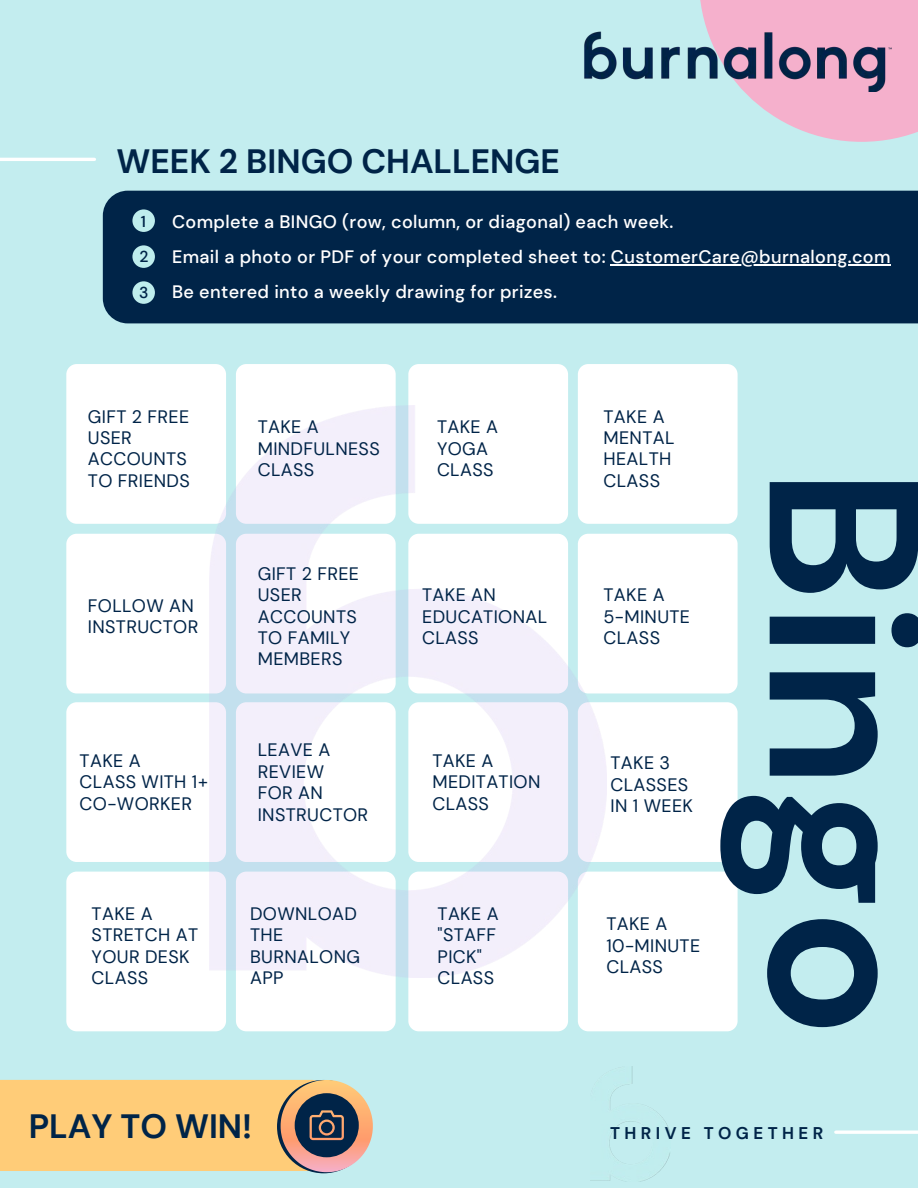
<style>
.page{position:relative;width:918px;height:1188px;background:#c3edef}
.page>*{position:absolute;margin:0;border:0;box-sizing:border-box;transform-origin:0 0}
.t1{font:700 212.55px "DM Sans";color:#002448}
.t2{font:700 33.75px "DM Sans";color:#002448}
.t3{font:18px/21.3px "DM Sans";letter-spacing:.02em;color:#002448}
.t4{font:500 18px/34.8px "DM Sans";letter-spacing:.02em;color:#fff}
.t5{font:700 16.95px "DM Sans";letter-spacing:.26em;color:#002448}
.t6{font:500 15.75px "DM Sans";color:#002448}
</style>
<div class="page">
<svg style="left:700px;top:0;width:218px;height:142px"></svg>
<img style="left:584px;top:31px;width:311px;height:61px">
<div style="left:66px;top:364px;width:160px;height:160px;background:#fff;border-radius:10px"></div>
<div style="left:66px;top:534px;width:160px;height:159px;background:#fff;border-radius:10px"></div>
<div style="left:66px;top:702px;width:160px;height:160px;background:#fff;border-radius:10px"></div>
<div style="left:66px;top:872px;width:160px;height:159px;background:#fff;border-radius:10px"></div>
<div style="left:236px;top:364px;width:160px;height:160px;background:#fff;border-radius:10px"></div>
<div style="left:236px;top:872px;width:160px;height:159px;background:#fff;border-radius:10px"></div>
<div style="left:408px;top:364px;width:160px;height:160px;background:#fff;border-radius:10px"></div>
<div style="left:408px;top:872px;width:160px;height:159px;background:#fff;border-radius:10px"></div>
<div style="left:578px;top:364px;width:160px;height:160px;background:#fff;border-radius:10px"></div>
<div style="left:578px;top:534px;width:160px;height:159px;background:#fff;border-radius:10px"></div>
<div style="left:578px;top:702px;width:160px;height:160px;background:#fff;border-radius:10px"></div>
<div style="left:578px;top:872px;width:160px;height:159px;background:#fff;border-radius:10px"></div>
<img style="left:209px;top:406px;width:397px;height:571px">
<svg style="left:0;top:1080px;width:373px;height:92px;background:#e5ba78"></svg>
<div style="left:321px;top:1122px;width:11px;height:11px;background:#002448;border-radius:50%"></div>
<svg style="left:836px;top:1130px;width:82px;height:4px"></svg>
<img style="left:590px;top:1066px;width:80px;height:115px">
<hr style="left:0;top:158px;width:94px;height:3px;background:#fff">
<div style="left:103px;top:191px;width:815px;height:132px;background:#002448"></div>
<div style="left:132px;top:209px;width:23px;height:23px;background:#beeded;border-radius:50%"></div>
<div style="left:132px;top:245px;width:23px;height:23px;background:#beeded;border-radius:50%"></div>
<div style="left:132px;top:281px;width:23px;height:23px;background:#beeded;border-radius:50%"></div>
<hr style="left:611px;top:265px;width:280px;height:1px;background:#fff">
<h2 class="t2" style="left:116px;top:140px;width:445px">WEEK 2 BINGO CHALLENGE</h2>
<p class="t6" style="left:141px;top:211px;width:7px">1</p>
<p class="t6" style="left:139px;top:247px;width:11px">2</p>
<p class="t6" style="left:139px;top:283px;width:11px">3</p>
<p class="t4" style="left:172px;top:205px;width:720px">Complete a BINGO (row, column, or diagonal) each week.<br>Email a photo or PDF of your completed sheet to: CustomerCare@burnalong.com<br>Be entered into a weekly drawing for prizes.</p>
<p class="t3" style="left:88px;top:406px;width:103px">GIFT 2 FREE<br>USER<br>ACCOUNTS<br>TO FRIENDS</p>
<p class="t3" style="left:258px;top:416px;width:124px">TAKE A<br>MINDFULNESS<br>CLASS</p>
<p class="t3" style="left:437px;top:416px;width:63px">TAKE A<br>YOGA<br>CLASS</p>
<p class="t3" style="left:604px;top:406px;width:72px">TAKE A<br>MENTAL<br>HEALTH<br>CLASS</p>
<p class="t3" style="left:88px;top:595px;width:112px">FOLLOW AN<br>INSTRUCTOR</p>
<p class="t3" style="left:258px;top:563px;width:103px">GIFT 2 FREE<br>USER<br>ACCOUNTS<br>TO FAMILY<br>MEMBERS</p>
<p class="t3" style="left:422px;top:584px;width:126px">TAKE AN<br>EDUCATIONAL<br>CLASS</p>
<p class="t3" style="left:80px;top:750px;width:130px">TAKE A<br>CLASS WITH 1+<br>CO-WORKER</p>
<p class="t3" style="left:258px;top:739px;width:112px">LEAVE A<br>REVIEW<br>FOR AN<br>INSTRUCTOR</p>
<p class="t3" style="left:432px;top:750px;width:109px">TAKE A<br>MEDITATION<br>CLASS</p>
<p class="t3" style="left:604px;top:584px;width:88px">TAKE A<br>5-MINUTE<br>CLASS</p>
<p class="t3" style="left:610px;top:752px;width:84px">TAKE 3<br>CLASSES<br>IN 1 WEEK</p>
<p class="t3" style="left:92px;top:903px;width:108px">TAKE A<br>STRETCH AT<br>YOUR DESK<br>CLASS</p>
<p class="t3" style="left:250px;top:903px;width:111px">DOWNLOAD<br>THE<br>BURNALONG<br>APP</p>
<p class="t3" style="left:606px;top:913px;width:95px">TAKE A<br>10-MINUTE<br>CLASS</p>
<p class="t3" style="left:438px;top:903px;width:63px">TAKE A "STAFF<br>PICK"<br>CLASS</p>
<h1 class="t1" style="left:977px;top:468px;width:571px;rotate:90deg">Bingo</h1>
<h2 class="t2" style="left:29px;top:1105px;width:225px">PLAY TO WIN!</h2>
<p class="t5" style="left:610px;top:1122px;width:215px">THRIVE TOGETHER</p>
</div>
